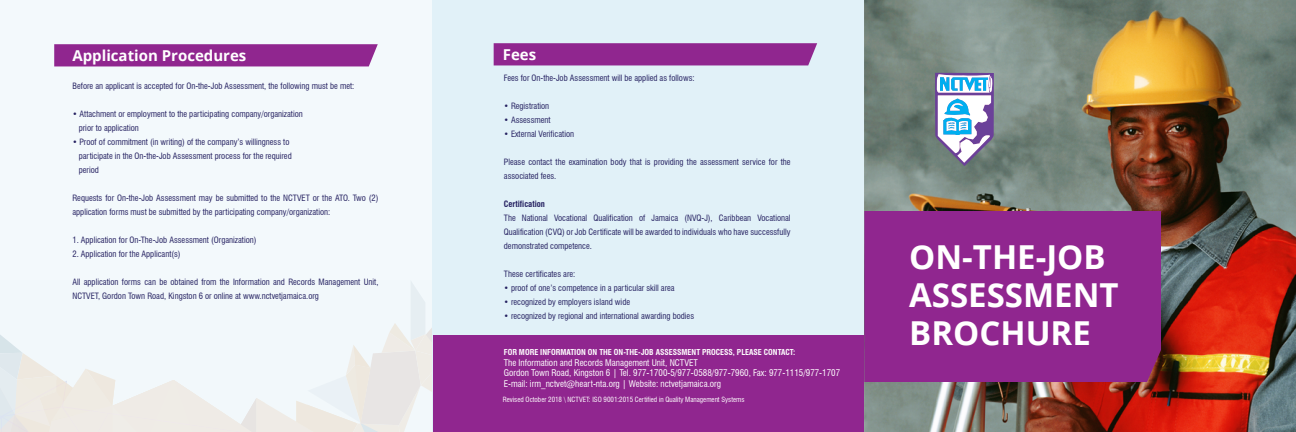
<style>
.page{position:relative;width:1296px;height:432px;background:#fff}
.page>*{position:absolute;margin:0;border:0;box-sizing:border-box;transform-origin:0 0}
.t1{font:700 33px/38px "Open Sans";color:#fff}
.t2{font:700 15px "Open Sans";color:#fff}
.t3{font:condensed 9px/10.8px "Swiss 721 BT";color:#fff}
.t4{font:condensed 8.5px/14px "Swiss 721 BT";color:#252161}
.t5{font:700 condensed 8.5px "Swiss 721 BT";color:#252161}
.t6{font:700 condensed 8px "Swiss 721 BT";color:#fff}
.t7{font:condensed 7px "Swiss 721 BT";color:#fff}
</style>
<div class="page">
<div style="left:0;top:0;width:432px;height:432px;background:#f3f9fc"></div>
<img style="left:432px;top:0;width:864px;height:432px">
<div style="left:864px;top:211px;width:297px;height:171px;background:#90268f"></div>
<div style="left:54px;top:44px;width:324px;height:22px;background:#90268f"></div>
<div style="left:494px;top:43px;width:323px;height:22px;background:#90268f"></div>
<svg style="left:0;top:282px;width:432px;height:150px"></svg>
<svg style="left:935px;top:73px;width:59px;height:93px"></svg>
<h2 class="t2" style="left:72px;top:45px;width:175px">Application Procedures</h2>
<p class="t4" style="left:72px;top:79px;width:283px">Before an applicant is accepted for On-the-Job Assessment, the following must be met:</p>
<p class="t4" style="left:79px;top:107px;width:226px;text-indent:-6px">• Attachment or employment to the participating company/organization prior to application</p>
<p class="t4" style="left:79px;top:135px;width:214px;text-indent:-6px">• Proof of commitment (in writing) of the company’s willingness to participate in the On-the-Job Assessment process for the required period</p>
<p class="t4" style="left:72px;top:191px;width:308px">Requests for On-the-Job Assessment may be submitted to the NCTVET or the ATO. Two (2) application forms must be submitted by the participating company/organization:</p>
<p class="t4" style="left:72px;top:233px;width:186px">1. Application for On-The-Job Assessment (Organization)</p>
<p class="t4" style="left:72px;top:247px;width:110px">2. Application for the Applicant(s)</p>
<p class="t4" style="left:72px;top:275px;width:308px">All application forms can be obtained from the Information and Records Management Unit,<br>NCTVET, Gordon Town Road, Kingston 6 or online at www.nctvetjamaica.org</p>
<h2 class="t2" style="left:503px;top:44px;width:35px">Fees</h2>
<p class="t4" style="left:504px;top:71px;width:192px">Fees for On-the-Job Assessment will be applied as follows:</p>
<p class="t4" style="left:504px;top:99px;width:47px">• Registration</p>
<p class="t4" style="left:504px;top:113px;width:48px">• Assessment</p>
<p class="t4" style="left:504px;top:127px;width:72px">• External Verification</p>
<p class="t4" style="left:504px;top:155px;width:288px">Please contact the examination body that is providing the assessment service for the associated fees.</p>
<p class="t5" style="left:504px;top:199px;width:43px">Certification</p>
<p class="t4" style="left:504px;top:211px;width:288px;text-align:justify">The National Vocational Qualification of Jamaica (NVQ-J), Caribbean Vocational Qualification (CVQ) or Job Certificate will be awarded to individuals who have successfully demonstrated competence.</p>
<p class="t4" style="left:504px;top:267px;width:73px">These certificates are:</p>
<p class="t4" style="left:504px;top:281px;width:172px">• proof of one’s competence in a particular skill area</p>
<p class="t4" style="left:504px;top:295px;width:128px">• recognized by employers island wide</p>
<p class="t4" style="left:504px;top:309px;width:192px">• recognized by regional and international awarding bodies</p>
<p class="t6" style="left:504px;top:347px;width:293px">FOR MORE INFORMATION ON THE ON-THE-JOB ASSESSMENT PROCESS, PLEASE CONTACT:</p>
<p class="t3" style="left:504px;top:357px;width:338px">The Information and Records Management Unit, NCTVET<br>Gordon Town Road, Kingston 6 | Tel. 977-1700-5/977-0588/977-7960, Fax: 977-1115/977-1707<br>E-mail: irm_nctvet@heart-nta.org | Website: nctvetjamaica.org</p>
<p class="t7" style="left:503px;top:395px;width:243px">Revised October 2018 \ NCTVET: ISO 9001:2015 Certified in Quality Management Systems</p>
<h1 class="t1" style="left:909px;top:238px;width:211px">ON-THE-JOB<br>ASSESSMENT<br>BROCHURE</h1>
</div>
